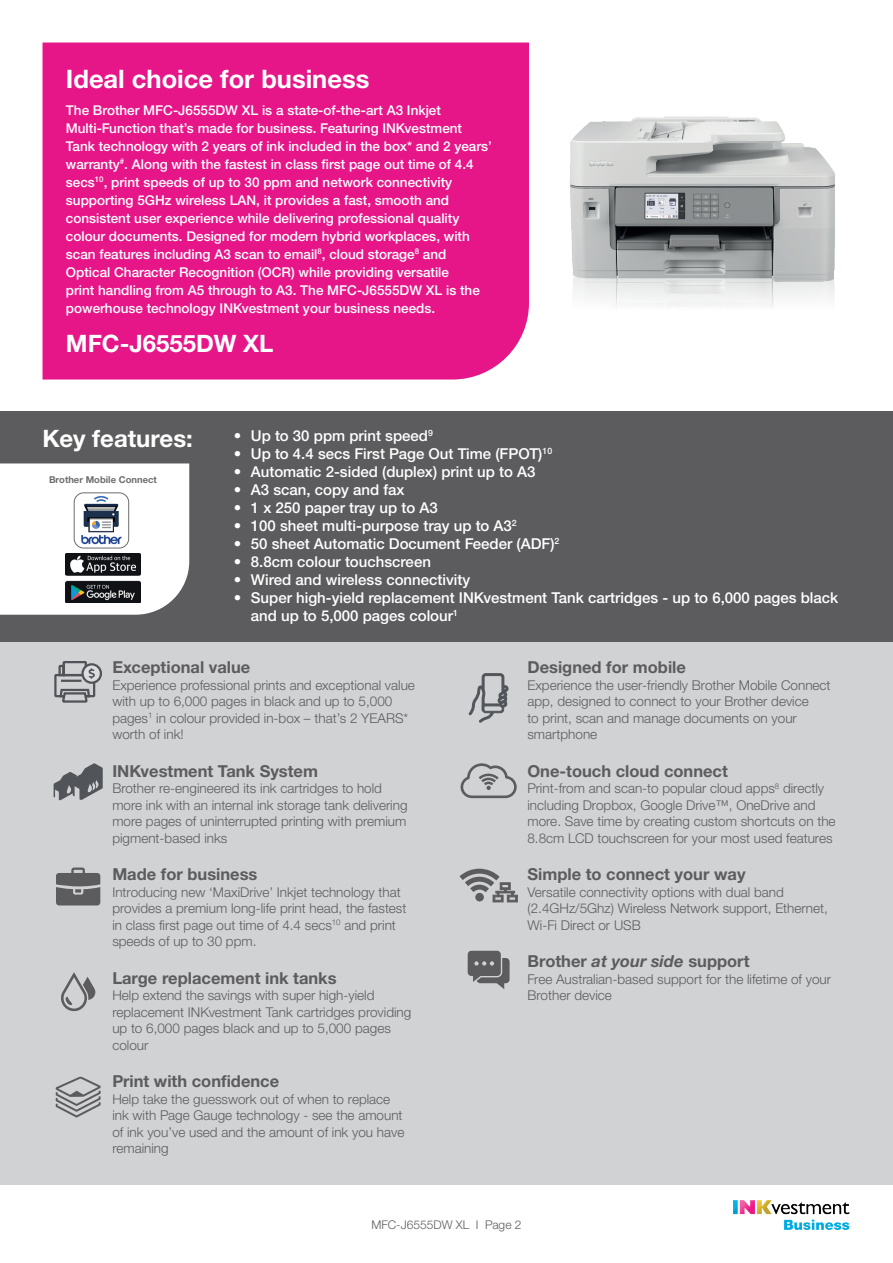
<style>
.page{position:relative;width:893px;height:1263px;background:#fff}
.page>*{position:absolute;margin:0;border:0;box-sizing:border-box;transform-origin:0 0}
.t1{font:700 25.5px "Helvetica Neue LTW1 G";color:#fff}
.t2{font:700 24px "Helvetica Neue LTW1 G";color:#fff}
.t3{font:700 16.5px "Helvetica Neue LTW1 G";color:#5c5c5f}
.t4{font:500 15px/18px "Helvetica Neue LTW1 G";color:#fff}
.t5{font:300 13.5px/16.5px "Helvetica Neue LTW1 G";color:#5c5c5f}
.t6{font:500 13.5px/18px "Helvetica Neue LTW1 G";color:#fff}
.t7{font:300 12px "Helvetica Neue LTW1 G";color:#5c5c5f}
.t8{font:700 9.45px "Helvetica Neue LTW1 G";color:#6c6d70}
.s1{font-style:italic}
</style>
<div class="page">
<div style="left:0;top:411px;width:893px;height:231px;background:#5c5c5f"></div>
<div style="left:0;top:463px;width:189px;height:152px;background:#fff"></div>
<img style="left:65px;top:581px;width:76px;height:21px">
<img style="left:65px;top:553px;width:76px;height:22px">
<img style="left:74px;top:493px;width:54px;height:53px">
<div style="left:74px;top:493px;width:55px;height:55px;border:1px solid #6c6d70;border-radius:10px"></div>
<div style="left:43px;top:43px;width:486px;height:336px;background:#e61689"></div>
<img style="left:733px;top:1200px;width:117px;height:30px">
<div style="left:0;top:642px;width:893px;height:543px;background:#d1d2d4"></div>
<svg style="left:83px;top:664px;width:18px;height:19px"></svg>
<div style="left:81px;top:663px;width:21px;height:21px;border:2px solid #515357;border-radius:50%"></div>
<svg style="left:54px;top:661px;width:42px;height:42px"></svg>
<svg style="left:460px;top:869px;width:58px;height:34px"></svg>
<svg style="left:56px;top:867px;width:44px;height:38px"></svg>
<svg style="left:61px;top:972px;width:34px;height:39px"></svg>
<svg style="left:54px;top:763px;width:49px;height:37px"></svg>
<svg style="left:56px;top:1077px;width:45px;height:40px"></svg>
<svg style="left:468px;top:951px;width:42px;height:38px"></svg>
<svg style="left:461px;top:673px;width:56px;height:126px"></svg>
<img style="left:570px;top:116px;width:265px;height:120px">
<img style="left:571px;top:236px;width:264px;height:71px">
<h1 class="t1" style="left:66px;top:63px;width:305px">Ideal choice for business</h1>
<p class="t6" style="left:66px;top:101px;width:428px">The Brother MFC-J6555DW XL is a state-of-the-art A3 Inkjet Multi-Function that’s made for business. Featuring INKvestment Tank technology with 2 years of ink included in the box* and 2 years’ warranty<sup>#</sup>. Along with the fastest in class first page out time of 4.4 secs<sup>10</sup>, print speeds of up to 30 ppm and network connectivity supporting 5GHz wireless LAN, it provides a fast, smooth and consistent user experience while delivering professional quality colour documents. Designed for modern hybrid workplaces, with scan features including A3 scan to email<sup>8</sup>, cloud storage<sup>8</sup> and Optical Character Recognition (OCR) while providing versatile<br>print handling from A5 through to A3. The MFC-J6555DW XL is the powerhouse technology INKvestment your business needs.</p>
<h2 class="t2" style="left:66px;top:328px;width:209px">MFC-J6555DW XL</h2>
<h2 class="t2" style="left:43px;top:424px;width:152px">Key features:</h2>
<p class="t8" style="left:49px;top:474px;width:109px">Brother Mobile Connect</p>
<p class="t4" style="left:234px;top:426px;width:200px">• Up to 30 ppm print speed<sup>9</sup></p>
<p class="t4" style="left:234px;top:444px;width:320px">• Up to 4.4 secs First Page Out Time (FPOT)<sup>10</sup></p>
<p class="t4" style="left:234px;top:462px;width:303px">• Automatic 2-sided (duplex) print up to A3</p>
<p class="t4" style="left:234px;top:480px;width:172px">• A3 scan, copy and fax</p>
<p class="t4" style="left:234px;top:498px;width:205px">• 1 x 250 paper tray up to A3</p>
<p class="t4" style="left:234px;top:516px;width:284px">• 100 sheet multi-purpose tray up to A3<sup>2</sup></p>
<p class="t4" style="left:234px;top:534px;width:327px">• 50 sheet Automatic Document Feeder (ADF)<sup>2</sup></p>
<p class="t4" style="left:234px;top:552px;width:199px">• 8.8cm colour touchscreen</p>
<p class="t4" style="left:234px;top:570px;width:238px">• Wired and wireless connectivity</p>
<p class="t4" style="left:251px;top:588px;width:589px;text-indent:-17px">• Super high-yield replacement INKvestment Tank cartridges - up to 6,000 pages black and up to 5,000 pages colour<sup>1</sup></p>
<p class="t3" style="left:112px;top:657px;width:140px">Exceptional value</p>
<p class="t5" style="left:112px;top:676px;width:304px">Experience professional prints and exceptional value with up to 6,000 pages in black and up to 5,000 pages<sup>1</sup> in colour provided in-box – that’s 2 YEARS* worth of ink!</p>
<p class="t3" style="left:112px;top:760px;width:207px">INKvestment Tank System</p>
<p class="t5" style="left:112px;top:780px;width:297px">Brother re-engineered its ink cartridges to hold more ink with an internal ink storage tank delivering more pages of uninterrupted printing with premium pigment-based inks</p>
<p class="t3" style="left:112px;top:864px;width:147px">Made for business</p>
<p class="t5" style="left:112px;top:883px;width:296px">Introducing new ‘MaxiDrive’ Inkjet technology that provides a premium long-life print head, the fastest in class first page out time of 4.4 secs<sup>10</sup> and print speeds of up to 30 ppm.</p>
<p class="t3" style="left:112px;top:967px;width:226px">Large replacement ink tanks</p>
<p class="t5" style="left:112px;top:987px;width:301px">Help extend the savings with super high-yield replacement INKvestment Tank cartridges providing up to 6,000 pages black and up to 5,000 pages colour</p>
<p class="t3" style="left:112px;top:1071px;width:168px">Print with confidence</p>
<p class="t5" style="left:112px;top:1090px;width:294px">Help take the guesswork out of when to replace ink with Page Gauge technology - see the amount of ink you’ve used and the amount of ink you have remaining</p>
<p class="t3" style="left:527px;top:657px;width:160px">Designed for mobile</p>
<p class="t5" style="left:527px;top:676px;width:305px">Experience the user-friendly Brother Mobile Connect app, designed to connect to your Brother device<br>to print, scan and manage documents on your smartphone</p>
<p class="t3" style="left:527px;top:760px;width:202px">One-touch cloud connect</p>
<p class="t5" style="left:527px;top:780px;width:310px">Print-from and scan-to popular cloud apps<sup>8</sup> directly including Dropbox, Google Drive™, OneDrive and more. Save time by creating custom shortcuts on the 8.8cm LCD touchscreen for your most used features</p>
<p class="t3" style="left:527px;top:864px;width:220px">Simple to connect your way</p>
<p class="t5" style="left:527px;top:883px;width:302px">Versatile connectivity options with dual band (2.4GHz/5Ghz) Wireless Network support, Ethernet,<br>Wi-Fi Direct or USB</p>
<p class="t3" style="left:527px;top:951px;width:224px">Brother <span class="s1">at your side</span> support</p>
<p class="t5" style="left:527px;top:970px;width:305px">Free Australian-based support for the lifetime of your<br>Brother device</p>
<p class="t7" style="left:371px;top:1217px;width:152px">MFC-J6555DW XL I Page 2</p>
</div>
